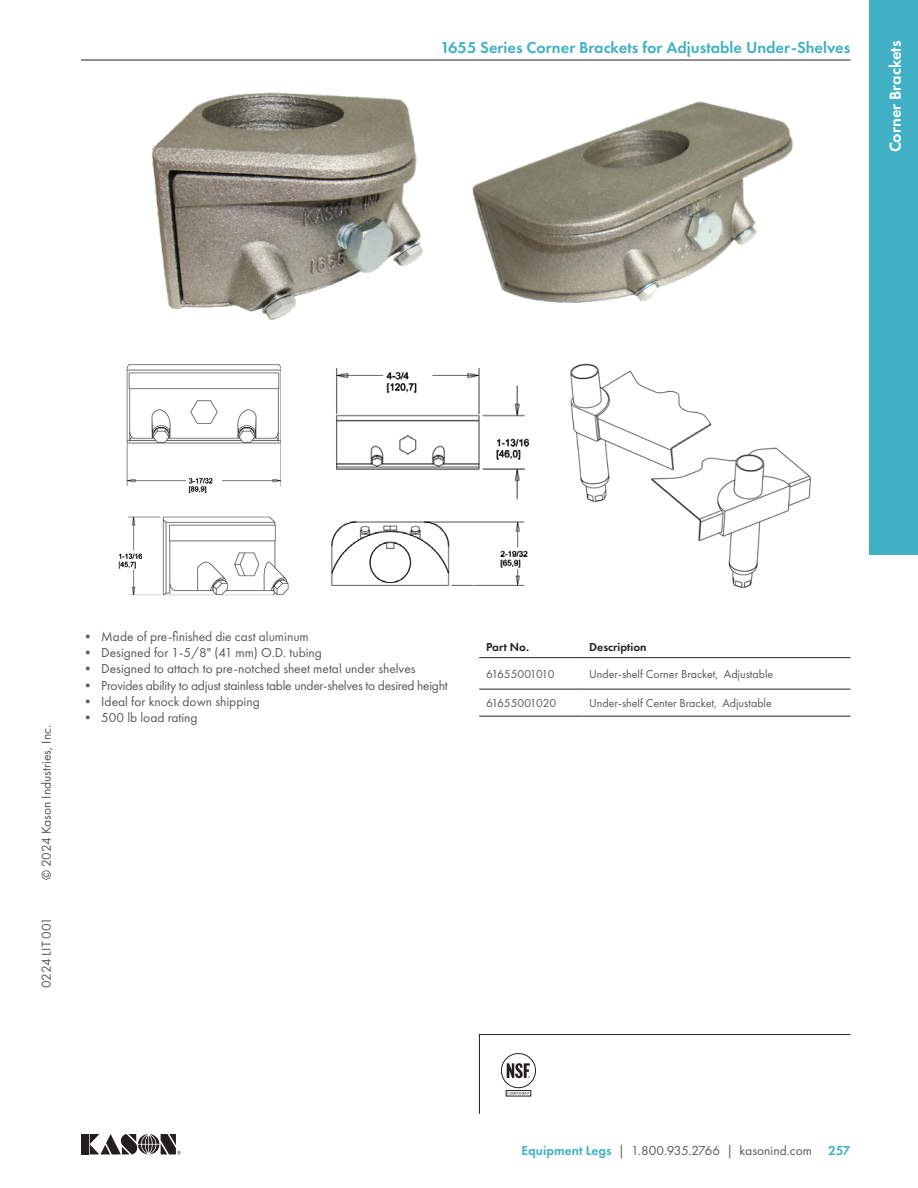
<style>
.page{position:relative;width:918px;height:1188px;background:#fff}
.page>*{position:absolute;margin:0;border:0;box-sizing:border-box;transform-origin:0 0}
.Headers_-_Futura_11pt__demi__underline{font:600 16.5px "Futura PT";color:#42b0c4}
.t1{font:600 16.5px "Futura PT";color:#fff}
.t2{font:13.5px "Futura PT";color:#57585a}
.t3{font:13.5px "Futura PT";letter-spacing:-.02em;color:#57585a}
.futura__8pt__table{font:12px "Futura PT";color:#57585a}
.futura__8pt__table-2{font:600 12px "Futura PT";color:#231f20}
.futura__8pt__table-3{font:12px "Futura PT";letter-spacing:-.065em;color:#57585a}
.s1{font-weight:600;color:#42b0c4}
</style>
<div class="page">
<div style="left:81px;top:1134px;width:7px;height:20px;background:#231f20"></div>
<svg style="left:90px;top:1134px;width:91px;height:21px"></svg>
<div style="left:869px;top:0;width:49px;height:555px;background:#42b0c4"></div>
<hr style="left:81px;top:60px;width:769px;height:1px;background:#231f20">
<img style="left:151px;top:92px;width:272px;height:228px">
<img style="left:472px;top:101px;width:321px;height:202px">
<hr style="left:479px;top:657px;width:103px;height:1px;background:#231f20">
<hr style="left:582px;top:657px;width:269px;height:1px;background:#231f20">
<hr style="left:479px;top:689px;width:103px;height:1px;background:#231f20">
<hr style="left:582px;top:689px;width:269px;height:1px;background:#231f20">
<hr style="left:479px;top:716px;width:103px;height:1px;background:#231f20">
<hr style="left:582px;top:716px;width:269px;height:1px;background:#231f20">
<img style="left:680px;top:447px;width:132px;height:142px">
<img style="left:570px;top:363px;width:143px;height:141px">
<svg style="left:479px;top:1034px;width:372px;height:80px"></svg>
<img style="left:118px;top:364px;width:171px;height:232px">
<img style="left:331px;top:368px;width:198px;height:218px">
<p class="Headers_-_Futura_11pt__demi__underline" style="left:440px;top:37px;width:412px">1655 Series Corner Brackets for Adjustable Under-Shelves</p>
<p class="t1" style="left:885px;top:152px;width:113px;rotate:-90deg">Corner Brackets</p>
<p class="t2" style="left:38px;top:880px;width:157px;rotate:-90deg">© 2024 Kason Industries, Inc.</p>
<p class="t2" style="left:38px;top:988px;width:73px;rotate:-90deg">0224 LIT 001</p>
<p class="t2" style="left:81px;top:628px;width:229px">• Made of pre-finished die cast aluminum</p>
<p class="t2" style="left:81px;top:645px;width:243px">• Designed for 1-5/8" (41 mm) O.D. tubing</p>
<p class="t2" style="left:81px;top:661px;width:336px">• Designed to attach to pre-notched sheet metal under shelves</p>
<p class="t3" style="left:81px;top:677px;width:368px">• Provides ability to adjust stainless table under-shelves to desired height</p>
<p class="t2" style="left:81px;top:693px;width:180px">• Ideal for knock down shipping</p>
<p class="t2" style="left:81px;top:709px;width:118px">• 500 lb load rating</p>
<p class="futura__8pt__table-2" style="left:486px;top:639px;width:45px">Part No.</p>
<p class="futura__8pt__table-2" style="left:589px;top:639px;width:59px">Description</p>
<p class="futura__8pt__table-3" style="left:486px;top:667px;width:70px">61655001010</p>
<p class="futura__8pt__table" style="left:589px;top:667px;width:186px">Under-shelf Corner Bracket, Adjustable</p>
<p class="futura__8pt__table" style="left:486px;top:696px;width:72px">61655001020</p>
<p class="futura__8pt__table" style="left:589px;top:696px;width:184px">Under-shelf Center Bracket, Adjustable</p>
<p class="t2" style="left:522px;top:1142px;width:330px"><span class="s1">Equipment Legs</span> | 1.800.935.2766 | kasonind.com <span class="s1">257</span></p>
</div>
